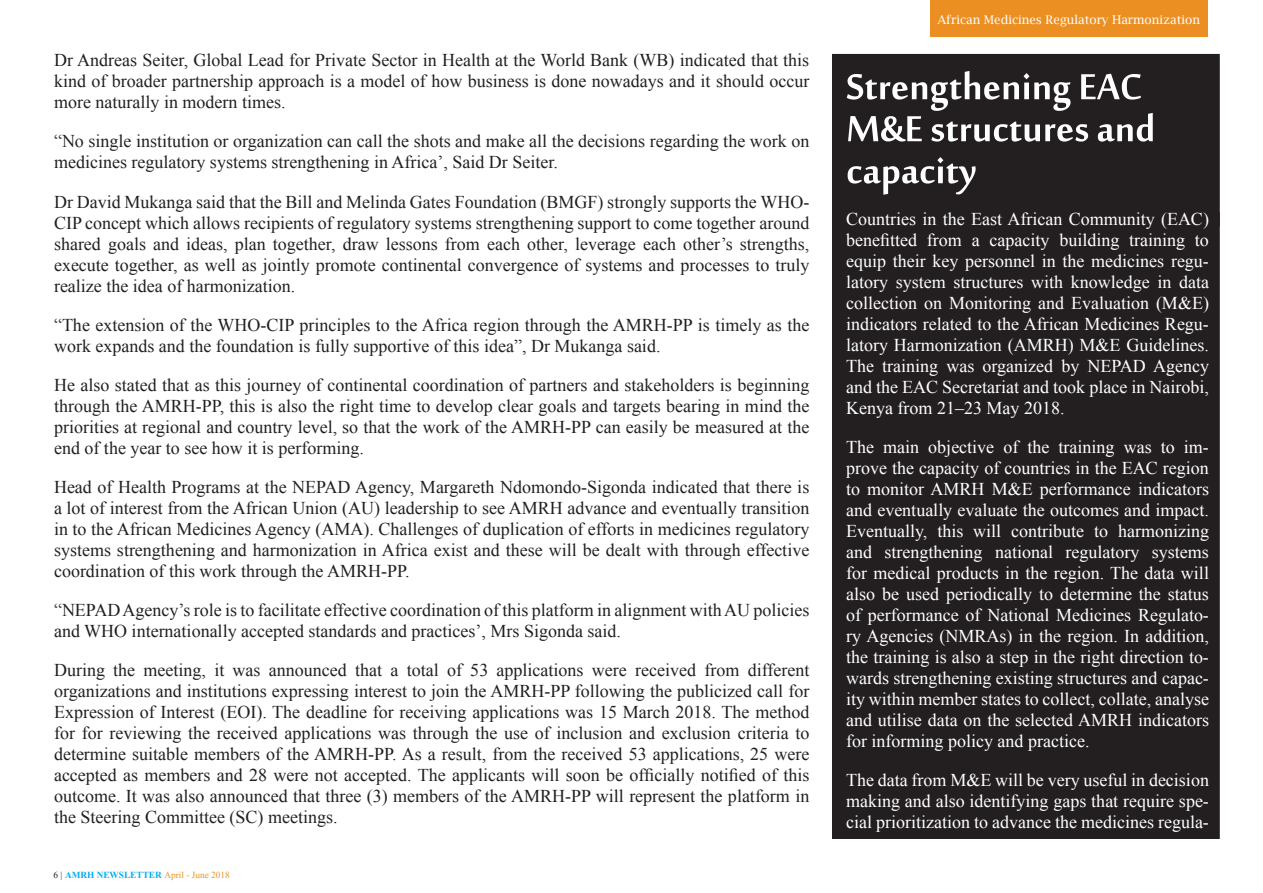
<style>
.page{position:relative;width:1263px;height:893px;background:#fff}
.page>*{position:absolute;margin:0;border:0;box-sizing:border-box;transform-origin:0 0}
.t1{font:55.5px/42px "Mool Boran";color:#fff}
.t2{font:18px/21px "Times New Roman";color:#231f20;text-align:justify}
.No_Spacing{font:18px/21px "Times New Roman";color:#fff;text-align:justify}
.t3{font:12px "Lucida Bright";color:#fff}
.t4{font:700 12px "Kokila";color:#00aeef}
.s1{font-weight:400;color:#231f20}
.s2{font-weight:400;color:#e99222}
</style>
<div class="page">
<div style="left:931px;top:1px;width:277px;height:36px;background:#eb8f22"></div>
<div style="left:833px;top:55px;width:386px;height:171px;background:#231f20"></div>
<div style="left:832px;top:54px;width:388px;height:173px;border:2px solid #231f20"></div>
<div style="left:833px;top:213px;width:386px;height:625px;background:#231f20"></div>
<div style="left:832px;top:212px;width:388px;height:627px;border:2px solid #231f20"></div>
<p class="t2" style="left:54px;top:49px;width:757px">Dr Andreas Seiter, Global Lead for Private Sector in Health at the World Bank (WB) indicated that this kind of broader partnership approach is a model of how business is done nowadays and it should occur more naturally in modern times.</p>
<p class="t2" style="left:54px;top:130px;width:757px">“No single institution or organization can call the shots and make all the decisions regarding the work on medicines regulatory systems strengthening in Africa’, Said Dr Seiter.</p>
<p class="t2" style="left:54px;top:190px;width:757px">Dr David Mukanga said that the Bill and Melinda Gates Foundation (BMGF) strongly supports the WHO-CIP concept which allows recipients of regulatory systems strengthening support to come together around shared goals and ideas, plan together, draw lessons from each other, leverage each other’s strengths, execute together, as well as jointly promote continental convergence of systems and processes to truly realize the idea of harmonization.</p>
<p class="t2" style="left:54px;top:313px;width:757px">“The extension of the WHO-CIP principles to the Africa region through the AMRH-PP is timely as the work expands and the foundation is fully supportive of this idea”, Dr Mukanga said.</p>
<p class="t2" style="left:54px;top:373px;width:757px">He also stated that as this journey of continental coordination of partners and stakeholders is beginning through the AMRH-PP, this is also the right time to develop clear goals and targets bearing in mind the priorities at regional and country level, so that the work of the AMRH-PP can easily be measured at the end of the year to see how it is performing.</p>
<p class="t2" style="left:54px;top:475px;width:757px">Head of Health Programs at the NEPAD Agency, Margareth Ndomondo-Sigonda indicated that there is a lot of interest from the African Union (AU) leadership to see AMRH advance and eventually transition in to the African Medicines Agency (AMA). Challenges of duplication of efforts in medicines regulatory systems strengthening and harmonization in Africa exist and these will be dealt with through effective coordination of this work through the AMRH-PP.</p>
<p class="t2" style="left:54px;top:598px;width:757px">“NEPAD Agency’s role is to facilitate effective coordination of this platform in alignment with AU policies and WHO internationally accepted standards and practices’, Mrs Sigonda said.</p>
<p class="t2" style="left:54px;top:658px;width:757px">During the meeting, it was announced that a total of 53 applications were received from different organizations and institutions expressing interest to join the AMRH-PP following the publicized call for Expression of Interest (EOI). The deadline for receiving applications was 15 March 2018. The method for for reviewing the received applications was through the use of inclusion and exclusion criteria to determine suitable members of the AMRH-PP. As a result, from the received 53 applications, 25 were accepted as members and 28 were not accepted. The applicants will soon be officially notified of this outcome. It was also announced that three (3) members of the AMRH-PP will represent the platform in the Steering Committee (SC) meetings.</p>
<p class="t4" style="left:53px;top:868px;width:178px"><span class="s1">6 |</span> AMRH NEWSLETTER <span class="s2">April - June 2018</span></p>
<p class="t3" style="left:937px;top:13px;width:264px">African Medicines Regulatory Harmonization</p>
<p class="t1" style="left:846px;top:59px;width:311px">Strengthening EAC<br>M&amp;E structures and capacity</p>
<p class="No_Spacing" style="left:846px;top:208px;width:364px">Countries in the East African Community (EAC) benefitted from a capacity building training to equip their key personnel in the medicines regu&shy;latory system structures with knowledge in data collection on Monitoring and Evaluation (M&amp;E) indicators related to the African Medicines Regu&shy;latory Harmonization (AMRH) M&amp;E Guidelines.<br>The training was organized by NEPAD Agency and the EAC Secretariat and took place in Nairobi, Kenya from 21–23 May 2018.</p>
<p class="No_Spacing" style="left:846px;top:436px;width:364px">The main objective of the training was to im&shy;prove the capacity of countries in the EAC region to monitor AMRH M&amp;E performance indicators and eventually evaluate the outcomes and impact.<br>Eventually, this will contribute to harmonizing and strengthening national regulatory systems for medical products in the region. The data will also be used periodically to determine the status of performance of National Medicines Regulato&shy;ry Agencies (NMRAs) in the region. In addition, the training is also a step in the right direction to&shy;wards strengthening existing structures and capac&shy;ity within member states to collect, collate, analyse and utilise data on the selected AMRH indicators for informing policy and practice.</p>
<p class="No_Spacing" style="left:846px;top:769px;width:364px">The data from M&amp;E will be very useful in decision making and also identifying gaps that require spe&shy;cial prioritization to advance the medicines regula-</p>
</div>
